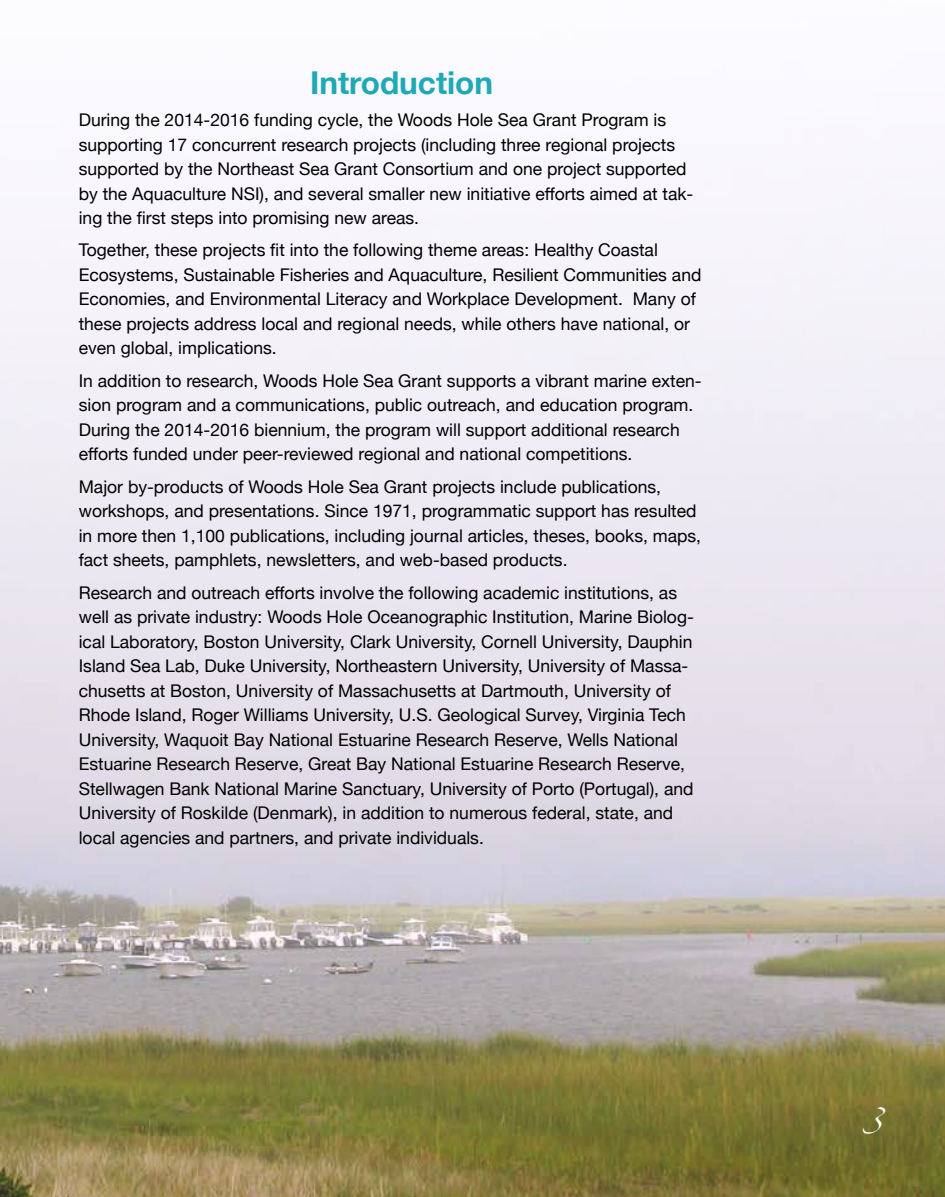
<style>
.page{position:relative;width:945px;height:1197px;background:#fff}
.page>*{position:absolute;margin:0;border:0;box-sizing:border-box;transform-origin:0 0}
.t1{font:700 31.5px "Helvetica Neue";color:#1fa9b5}
.t2{font:22.75px "Zapfino";color:#fff}
.t3{font:17.5px/24.5px "Helvetica Neue";color:#000}
</style>
<div class="page">
<img style="left:0;top:202px;width:945px;height:995px">
<h1 class="t1" style="left:310px;top:54px;width:185px">Introduction</h1>
<p class="t3" style="left:79px;top:106px;width:616px">During the 2014-2016 funding cycle, the Woods Hole Sea Grant Program is supporting 17 concurrent research projects (including three regional projects supported by the Northeast Sea Grant Consortium and one project supported by the Aquaculture NSI), and several smaller new initiative efforts aimed at tak&shy;ing the first steps into promising new areas.</p>
<p class="t3" style="left:79px;top:237px;width:624px">Together, these projects fit into the following theme areas: Healthy Coastal Ecosystems, Sustainable Fisheries and Aquaculture, Resilient Communities and Economies, and Environmental Literacy and Workplace Development. Many of these projects address local and regional needs, while others have national, or even global, implications.</p>
<p class="t3" style="left:79px;top:367px;width:624px">In addition to research, Woods Hole Sea Grant supports a vibrant marine exten&shy;sion program and a communications, public outreach, and education program.<br>During the 2014-2016 biennium, the program will support additional research efforts funded under peer-reviewed regional and national competitions.</p>
<p class="t3" style="left:79px;top:473px;width:624px">Major by-products of Woods Hole Sea Grant projects include publications, workshops, and presentations. Since 1971, programmatic support has resulted in more then 1,100 publications, including journal articles, theses, books, maps, fact sheets, pamphlets, newsletters, and web-based products.</p>
<p class="t3" style="left:79px;top:579px;width:617px">Research and outreach efforts involve the following academic institutions, as well as private industry: Woods Hole Oceanographic Institution, Marine Biolog&shy;ical Laboratory, Boston University, Clark University, Cornell University, Dauphin Island Sea Lab, Duke University, Northeastern University, University of Massa&shy;chusetts at Boston, University of Massachusetts at Dartmouth, University of Rhode Island, Roger Williams University, U.S. Geological Survey, Virginia Tech University, Waquoit Bay National Estuarine Research Reserve, Wells National Estuarine Research Reserve, Great Bay National Estuarine Research Reserve, Stellwagen Bank National Marine Sanctuary, University of Porto (Portugal), and University of Roskilde (Denmark), in addition to numerous federal, state, and local agencies and partners, and private individuals.</p>
<h2 class="t2" style="left:862px;top:1111px;width:21px">3</h2>
</div>
